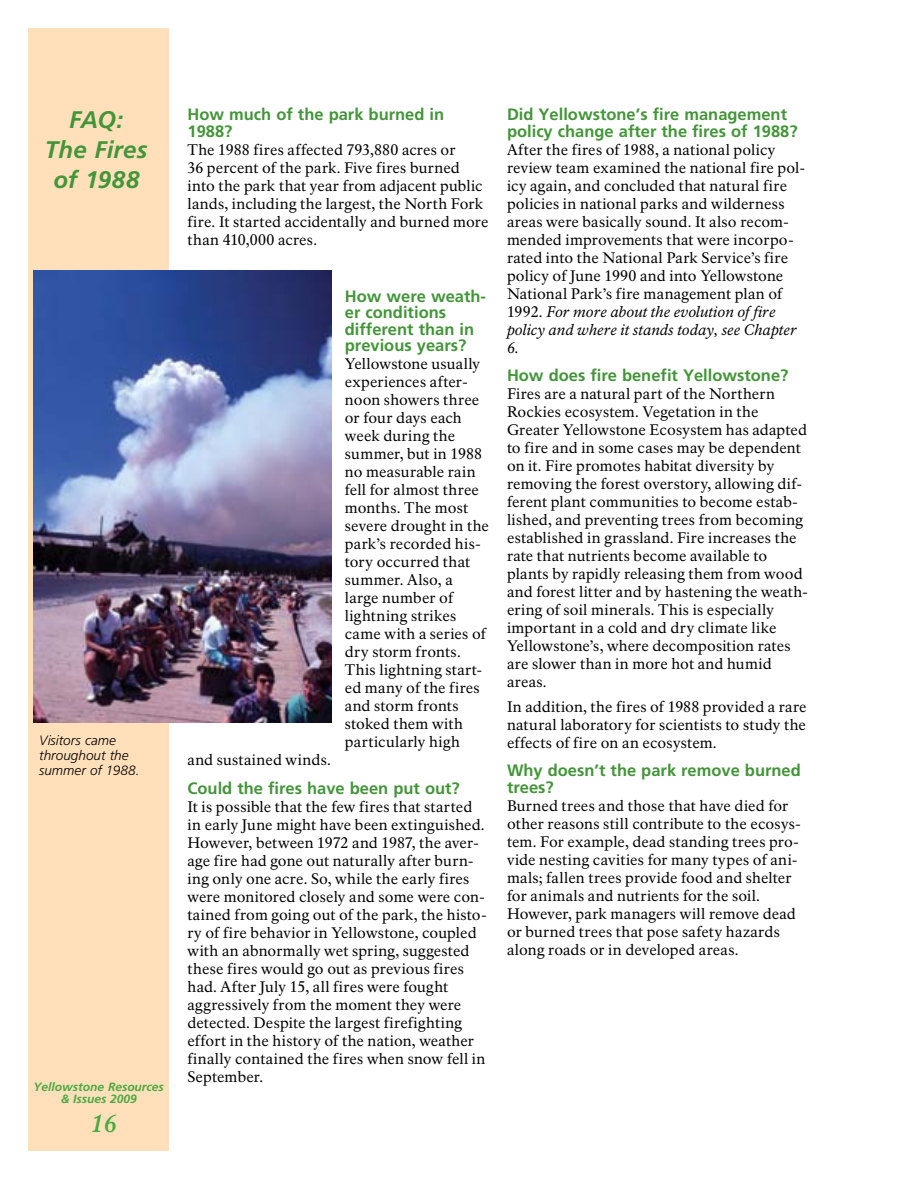
<style>
.page{position:relative;width:918px;height:1188px;background:#fff}
.page>*{position:absolute;margin:0;border:0;box-sizing:border-box;transform-origin:0 0}
.t1{font:italic 700 24px/30px "Frutiger LT Std";letter-spacing:.005em;color:#439539;text-align:center}
.t2{font:italic 700 24px "NPS Rawlinson OT";color:#4aa942}
.t3{font:700 16.5px/16.5px "Frutiger LT Std";color:#439539}
.t4{font:15px/18px "NPS Rawlinson OT";letter-spacing:.01em;color:#000}
.t5{font:italic 300 13.5px/15px "Frutiger LT Std";color:#000}
.t6{font:italic 700 12px/12px "Frutiger LT Std";color:#4aa942;text-align:center}
.s1{font-style:italic}
</style>
<div class="page">
<div style="left:28px;top:28px;width:141px;height:1123px;background:#ffe0bb"></div>
<img style="left:33px;top:270px;width:298px;height:453px">
<h1 class="t1" style="left:45px;top:104px;width:104px">FAQ:<br>The Fires of 1988</h1>
<p class="t5" style="left:39px;top:733px;width:102px">Visitors came throughout the summer of 1988.</p>
<p class="t6" style="left:34px;top:1080px;width:132px">Yellowstone Resources &amp; Issues 2009</p>
<h1 class="t2" style="left:90px;top:1109px;width:28px">16</h1>
<p class="t3" style="left:188px;top:106px;width:258px">How much of the park burned in<br>1988?</p>
<p class="t4" style="left:188px;top:141px;width:303px">The 1988 fires affected 793,880 acres or<br>36 percent of the park. Five fires burned into the park that year from adjacent public lands, including the largest, the North Fork fire. It started accidentally and burned more than 410,000 acres.</p>
<p class="t3" style="left:345px;top:288px;width:143px">How were weath&shy;er conditions different than in previous years?</p>
<p class="t4" style="left:345px;top:355px;width:146px">Yellowstone usually experiences after&shy;noon showers three or four days each week during the summer, but in 1988 no measurable rain fell for almost three months. The most severe drought in the park’s recorded his&shy;tory occurred that summer. Also, a large number of lightning strikes came with a series of dry storm fronts.<br>This lightning start&shy;ed many of the fires and storm fronts stoked them with particularly high</p>
<p class="t4" style="left:188px;top:751px;width:145px">and sustained winds.</p>
<p class="t3" style="left:188px;top:780px;width:274px">Could the fires have been put out?</p>
<p class="t4" style="left:188px;top:798px;width:301px">It is possible that the few fires that started in early June might have been extinguished.<br>However, between 1972 and 1987, the aver&shy;age fire had gone out naturally after burn&shy;ing only one acre. So, while the early fires were monitored closely and some were con&shy;tained from going out of the park, the histo&shy;ry of fire behavior in Yellowstone, coupled with an abnormally wet spring, suggested these fires would go out as previous fires had. After July 15, all fires were fought aggressively from the moment they were detected. Despite the largest firefighting effort in the history of the nation, weather finally contained the fires when snow fell in September.</p>
<p class="t3" style="left:507px;top:106px;width:292px">Did Yellowstone’s fire management policy change after the fires of 1988?</p>
<p class="t4" style="left:507px;top:141px;width:300px">After the fires of 1988, a national policy review team examined the national fire pol&shy;icy again, and concluded that natural fire policies in national parks and wilderness areas were basically sound. It also recom&shy;mended improvements that were incorpo&shy;rated into the National Park Service’s fire policy of June 1990 and into Yellowstone National Park’s fire management plan of 1992. <span class="s1">For more about the evolution of fire policy and where it stands today, see Chapter 6.</span></p>
<p class="t3" style="left:507px;top:367px;width:283px">How does fire benefit Yellowstone?</p>
<p class="t4" style="left:507px;top:385px;width:303px">Fires are a natural part of the Northern Rockies ecosystem. Vegetation in the Greater Yellowstone Ecosystem has adapted to fire and in some cases may be dependent on it. Fire promotes habitat diversity by removing the forest overstory, allowing dif&shy;ferent plant communities to become estab&shy;lished, and preventing trees from becoming established in grassland. Fire increases the rate that nutrients become available to plants by rapidly releasing them from wood and forest litter and by hastening the weath&shy;ering of soil minerals. This is especially important in a cold and dry climate like Yellowstone’s, where decomposition rates are slower than in more hot and humid areas.</p>
<p class="t4" style="left:507px;top:698px;width:301px;text-align:justify">In addition, the fires of 1988 provided a rare natural laboratory for scientists to study the effects of fire on an ecosystem.</p>
<p class="t3" style="left:507px;top:762px;width:295px">Why doesn’t the park remove burned trees?</p>
<p class="t4" style="left:507px;top:797px;width:296px">Burned trees and those that have died for other reasons still contribute to the ecosys&shy;tem. For example, dead standing trees pro&shy;vide nesting cavities for many types of ani&shy;mals; fallen trees provide food and shelter for animals and nutrients for the soil.<br>However, park managers will remove dead or burned trees that pose safety hazards along roads or in developed areas.</p>
</div>
